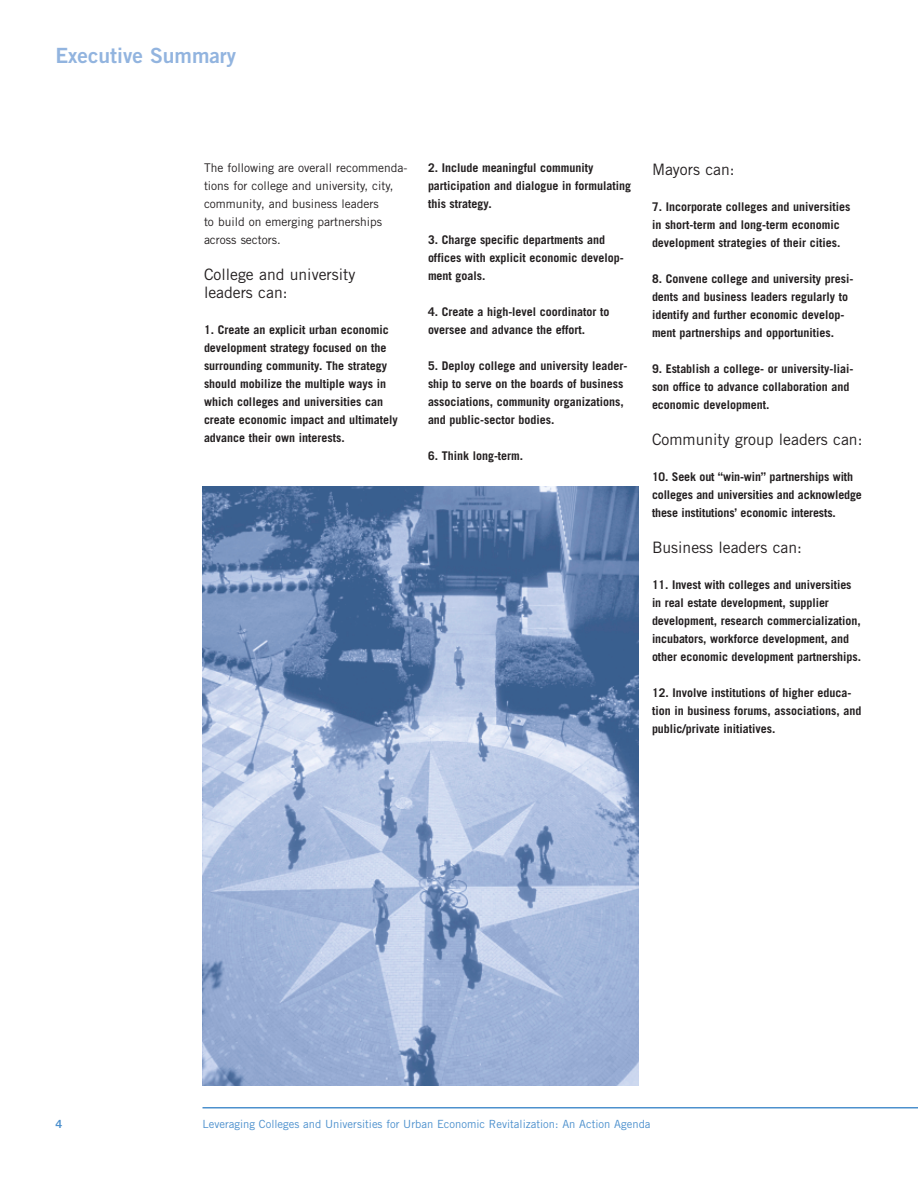
<style>
.page{position:relative;width:918px;height:1188px;background:#fff}
.page>*{position:absolute;margin:0;border:0;box-sizing:border-box;transform-origin:0 0}
.t1{font:21px "Trade Gothic Bold Two";color:#92b4df}
.t2{font:15.75px/18px "Trade Gothic";color:#231f20}
.t3{font:700 12px/18px "Trade Gothic";color:#231f20}
.t4{font:12px/18px "Trade Gothic";color:#231f20}
.t5{font:11.25px "Trade Gothic";color:#4c90cd}
.t6{font:11.25px "Trade Gothic Bold Two";color:#4c90cd}
</style>
<div class="page">
<hr style="left:202px;top:1107px;width:716px;height:1px;background:#4c90cd">
<img style="left:203px;top:486px;width:436px;height:599px">
<h1 class="t1" style="left:56px;top:48px;width:182px">Executive Summary</h1>
<p class="t4" style="left:204px;top:160px;width:205px">The following are overall recommenda&shy;tions for college and university, city, community, and business leaders<br>to build on emerging partnerships across sectors.</p>
<h2 class="t2" style="left:204px;top:267px;width:153px">College and university leaders can:</h2>
<p class="t3" style="left:204px;top:322px;width:195px">1. Create an explicit urban economic development strategy focused on the surrounding community. The strategy should mobilize the multiple ways in which colleges and universities can create economic impact and ultimately advance their own interests.</p>
<p class="t3" style="left:428px;top:160px;width:205px">2. Include meaningful community participation and dialogue in formulating this strategy.</p>
<p class="t3" style="left:428px;top:232px;width:197px">3. Charge specific departments and offices with explicit economic develop&shy;ment goals.</p>
<p class="t3" style="left:428px;top:304px;width:183px">4. Create a high-level coordinator to oversee and advance the effort.</p>
<p class="t3" style="left:428px;top:358px;width:201px">5. Deploy college and university leader&shy;ship to serve on the boards of business associations, community organizations, and public-sector bodies.</p>
<p class="t3" style="left:428px;top:448px;width:97px">6. Think long-term.</p>
<h2 class="t2" style="left:652px;top:162px;width:84px">Mayors can:</h2>
<p class="t3" style="left:652px;top:199px;width:200px">7. Incorporate colleges and universities in short-term and long-term economic development strategies of their cities.</p>
<p class="t3" style="left:652px;top:271px;width:203px">8. Convene college and university presi&shy;dents and business leaders regularly to identify and further economic develop&shy;ment partnerships and opportunities.</p>
<p class="t3" style="left:652px;top:361px;width:203px">9. Establish a college- or university-liai&shy;son office to advance collaboration and economic development.</p>
<h2 class="t2" style="left:652px;top:432px;width:212px">Community group leaders can:</h2>
<p class="t3" style="left:652px;top:469px;width:211px">10. Seek out “win-win” partnerships with colleges and universities and acknowledge these institutions’ economic interests.</p>
<h2 class="t2" style="left:652px;top:540px;width:152px">Business leaders can:</h2>
<p class="t3" style="left:652px;top:577px;width:211px">11. Invest with colleges and universities in real estate development, supplier development, research commercialization, incubators, workforce development, and other economic development partnerships.</p>
<p class="t3" style="left:652px;top:685px;width:211px">12. Involve institutions of higher educa&shy;tion in business forums, associations, and public/private initiatives.</p>
<p class="t6" style="left:56px;top:1120px;width:8px">4</p>
<p class="t5" style="left:203px;top:1120px;width:449px">Leveraging Colleges and Universities for Urban Economic Revitalization: An Action Agenda</p>
</div>
